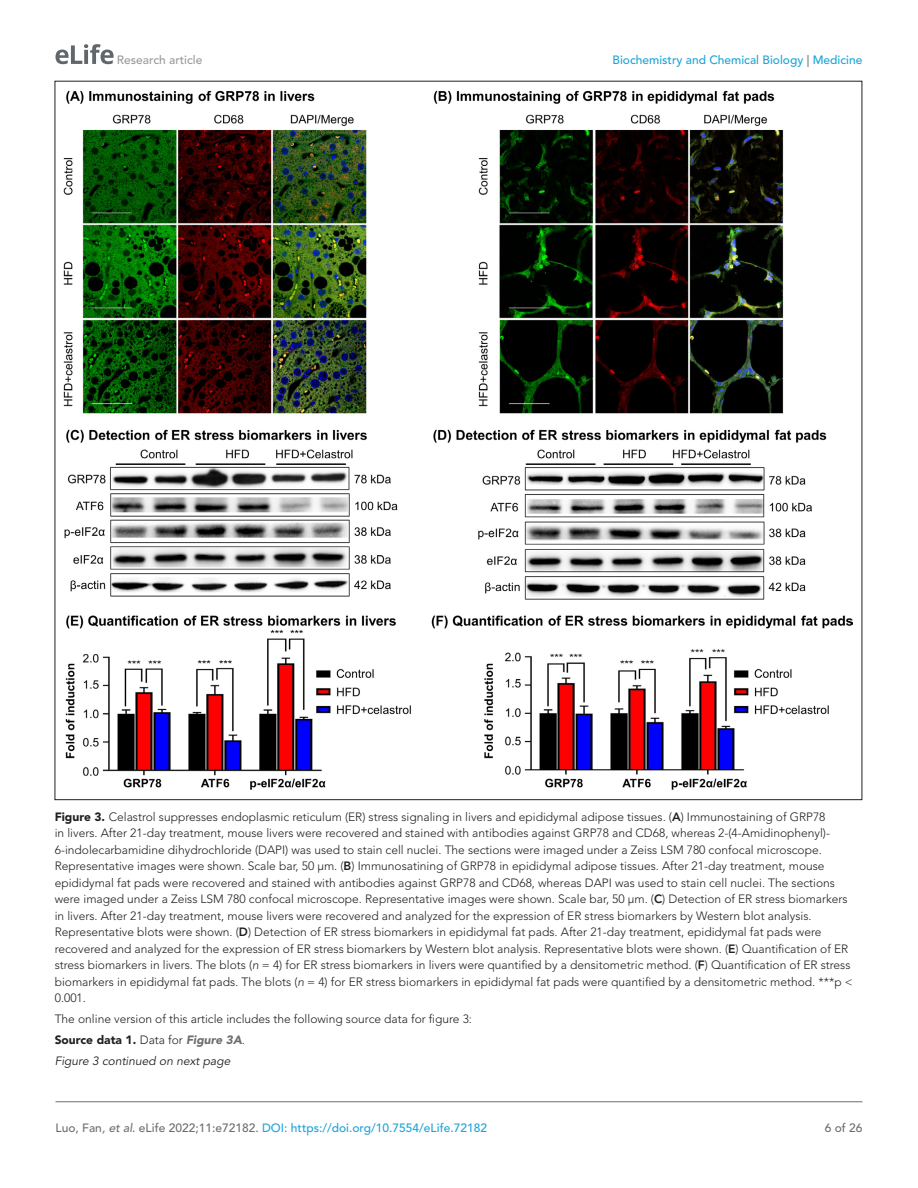
<style>
.page{position:relative;width:918px;height:1188px;background:#fff}
.page>*{position:absolute;margin:0;border:0;box-sizing:border-box;transform-origin:0 0}
.t1{font:300 12px/16.5px "Avenir LT Std";color:#231f20}
.t2{font:500 12px "Avenir LT Std";color:#1ea4d7}
.t3{font:500 12px "Avenir LT Std";color:#9a9a9a}
.t4{font:500 12px "Avenir LT Std";color:#6e6e70}
.s1{color:#6e6e70}
.s2{font-weight:900}
.s3{font-weight:800}
.s4{font-style:italic}
.s5{font-weight:900;font-style:italic;color:#6e6e70}
.s6{font-weight:400;font-style:italic}
.s7{font-style:italic;color:#6e6e70}
</style>
<div class="page">
<svg style="left:56px;top:44px;width:58px;height:20px"></svg>
<hr style="left:56px;top:1101px;width:806px;height:1px;background:#6e6e70">
<img style="left:64px;top:90px;width:789px;height:700px">
<p class="t3" style="left:117px;top:53px;width:87px">Research article</p>
<p class="t2" style="left:612px;top:53px;width:252px">Biochemistry and Chemical Biology <span class="s1">|</span> Medicine</p>
<p class="t1" style="left:55px;top:809px;width:800px"><span class="s2">Figure 3.</span> Celastrol suppresses endoplasmic reticulum (ER) stress signaling in livers and epididymal adipose tissues. (<span class="s3">A</span>) Immunostaining of GRP78<br>in livers. After 21-day treatment, mouse livers were recovered and stained with antibodies against GRP78 and CD68, whereas 2-(4-Amidinophenyl)- 6-indolecarbamidine dihydrochloride (DAPI) was used to stain cell nuclei. The sections were imaged under a Zeiss LSM 780 confocal microscope.<br>Representative images were shown. Scale bar, 50 μm. (<span class="s3">B</span>) Immunosatining of GRP78 in epididymal adipose tissues. After 21-day treatment, mouse epididymal fat pads were recovered and stained with antibodies against GRP78 and CD68, whereas DAPI was used to stain cell nuclei. The sections were imaged under a Zeiss LSM 780 confocal microscope. Representative images were shown. Scale bar, 50 μm. (<span class="s3">C</span>) Detection of ER stress biomarkers in livers. After 21-day treatment, mouse livers were recovered and analyzed for the expression of ER stress biomarkers by Western blot analysis.<br>Representative blots were shown. (<span class="s3">D</span>) Detection of ER stress biomarkers in epididymal fat pads. After 21-day treatment, epididymal fat pads were recovered and analyzed for the expression of ER stress biomarkers by Western blot analysis. Representative blots were shown. (<span class="s3">E</span>) Quantification of ER stress biomarkers in livers. The blots (<span class="s4">n</span> = 4) for ER stress biomarkers in livers were quantified by a densitometric method. (<span class="s3">F</span>) Quantification of ER stress biomarkers in epididymal fat pads. The blots (<span class="s4">n</span> = 4) for ER stress biomarkers in epididymal fat pads were quantified by a densitometric method. ***p &lt; 0.001.</p>
<p class="t1" style="left:55px;top:1009px;width:419px;line-height:21px">The online version of this article includes the following source data for figure 3:<br><span class="s2">Source data 1.</span> Data for <span class="s5">Figure 3A</span>.<br><span class="s6">Figure 3 continued on next page</span></p>
<p class="t2" style="left:56px;top:1121px;width:433px"><span class="s1">Luo, Fan</span><span class="s7">, et al</span><span class="s1">. eLife 2022;11:e72182.</span> DOI: https://doi.org/10.7554/eLife.72182</p>
<p class="t4" style="left:825px;top:1121px;width:39px">6 of 26</p>
</div>
